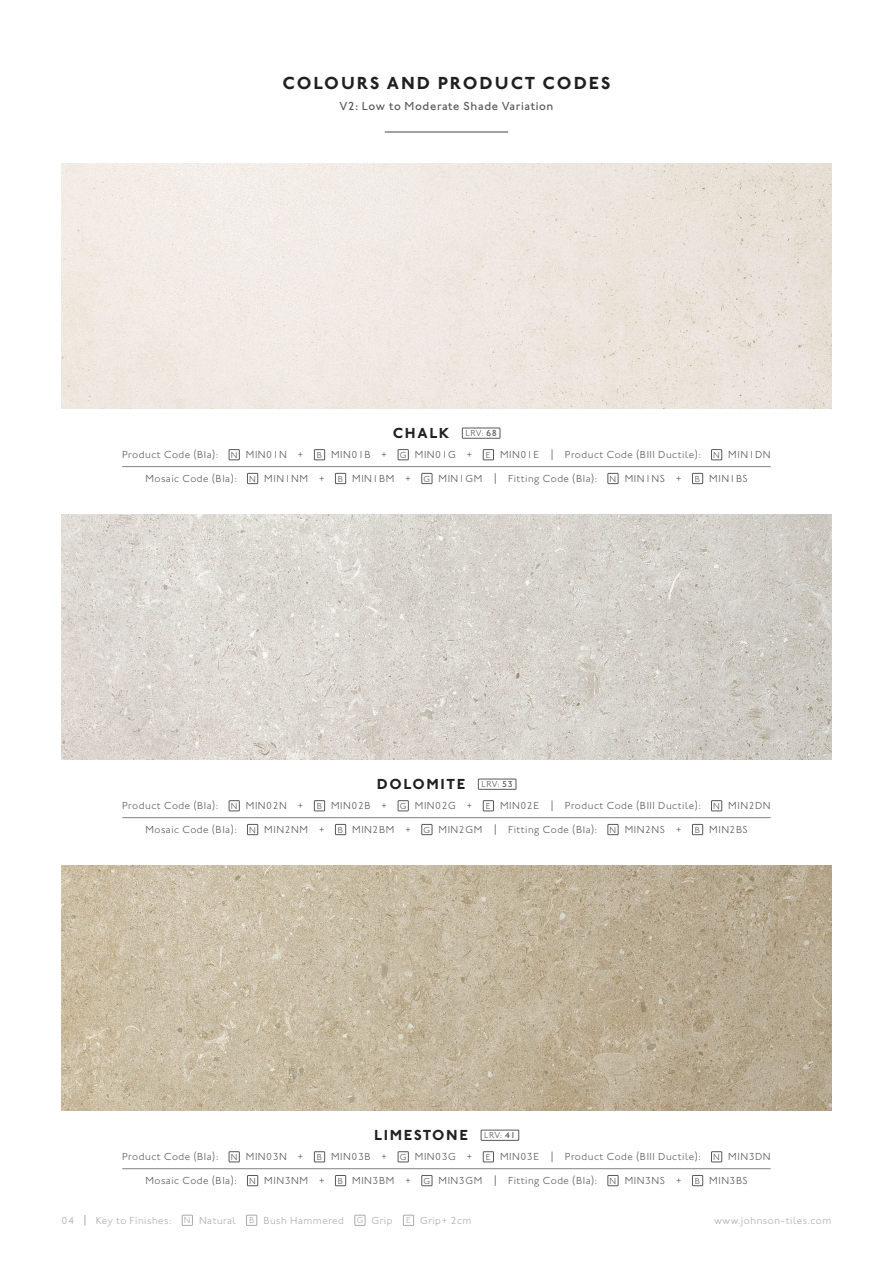
<style>
.page{position:relative;width:893px;height:1263px;background:#fff}
.page>*{position:absolute;margin:0;border:0;box-sizing:border-box;transform-origin:0 0}
.t1{font:700 18px "Johnston ITC Std";letter-spacing:.11em;color:#231f20}
.t2{font:700 15px "Johnston ITC Std";letter-spacing:.11em;color:#231f20}
.t3{font:500 12px "Johnston ITC Std";letter-spacing:.05em;color:#57585a}
.t4{font:300 10.5px "Johnston ITC Std";letter-spacing:.05em;color:#57585a}
.t5{font:300 10.5px "Johnston ITC Std";letter-spacing:.05em;color:#a8a9ad}
.t6{font:300 9px "Johnston ITC Std";letter-spacing:.025em;color:#57585a}
.t7{font:300 9px "Johnston ITC Std";color:#a8a9ad}
.s1{font-weight:500}
</style>
<div class="page">
<hr style="left:385px;top:131px;width:123px;height:2px;background:#808285">
<div style="left:246px;top:1215px;width:11px;height:10px;border:1px solid #a8a9ad"></div>
<div style="left:355px;top:1215px;width:10px;height:10px;border:1px solid #a8a9ad"></div>
<div style="left:403px;top:1215px;width:11px;height:10px;border:1px solid #a8a9ad"></div>
<div style="left:182px;top:1215px;width:11px;height:10px;border:1px solid #a8a9ad"></div>
<div style="left:462px;top:428px;width:38px;height:10px;border:1px solid #57585a"></div>
<img style="left:62px;top:164px;width:769px;height:245px">
<div style="left:229px;top:449px;width:10px;height:11px;border:1px solid #57585a"></div>
<div style="left:608px;top:473px;width:10px;height:11px;border:1px solid #57585a"></div>
<div style="left:314px;top:449px;width:11px;height:11px;border:1px solid #57585a"></div>
<div style="left:398px;top:449px;width:10px;height:11px;border:1px solid #57585a"></div>
<div style="left:711px;top:449px;width:11px;height:11px;border:1px solid #57585a"></div>
<div style="left:247px;top:473px;width:11px;height:11px;border:1px solid #57585a"></div>
<div style="left:335px;top:473px;width:11px;height:11px;border:1px solid #57585a"></div>
<hr style="left:122px;top:466px;width:649px;height:1px;background:#808285">
<div style="left:483px;top:449px;width:11px;height:11px;border:1px solid #57585a"></div>
<div style="left:422px;top:473px;width:10px;height:11px;border:1px solid #57585a"></div>
<div style="left:692px;top:473px;width:11px;height:11px;border:1px solid #57585a"></div>
<div style="left:478px;top:779px;width:38px;height:10px;border:1px solid #57585a"></div>
<img style="left:62px;top:515px;width:769px;height:245px">
<div style="left:229px;top:800px;width:10px;height:11px;border:1px solid #57585a"></div>
<div style="left:608px;top:824px;width:10px;height:11px;border:1px solid #57585a"></div>
<div style="left:314px;top:800px;width:11px;height:11px;border:1px solid #57585a"></div>
<div style="left:398px;top:800px;width:10px;height:11px;border:1px solid #57585a"></div>
<div style="left:711px;top:800px;width:11px;height:11px;border:1px solid #57585a"></div>
<div style="left:247px;top:824px;width:11px;height:11px;border:1px solid #57585a"></div>
<div style="left:335px;top:824px;width:11px;height:11px;border:1px solid #57585a"></div>
<hr style="left:122px;top:817px;width:649px;height:1px;background:#808285">
<div style="left:483px;top:800px;width:11px;height:11px;border:1px solid #57585a"></div>
<div style="left:422px;top:824px;width:10px;height:11px;border:1px solid #57585a"></div>
<div style="left:692px;top:824px;width:11px;height:11px;border:1px solid #57585a"></div>
<div style="left:481px;top:1130px;width:38px;height:10px;border:1px solid #57585a"></div>
<img style="left:62px;top:866px;width:769px;height:245px">
<div style="left:229px;top:1151px;width:10px;height:11px;border:1px solid #57585a"></div>
<div style="left:608px;top:1175px;width:10px;height:11px;border:1px solid #57585a"></div>
<div style="left:314px;top:1151px;width:11px;height:11px;border:1px solid #57585a"></div>
<div style="left:398px;top:1151px;width:10px;height:11px;border:1px solid #57585a"></div>
<div style="left:711px;top:1151px;width:11px;height:11px;border:1px solid #57585a"></div>
<div style="left:247px;top:1175px;width:11px;height:11px;border:1px solid #57585a"></div>
<div style="left:335px;top:1175px;width:11px;height:11px;border:1px solid #57585a"></div>
<hr style="left:122px;top:1168px;width:649px;height:1px;background:#808285">
<div style="left:483px;top:1151px;width:11px;height:11px;border:1px solid #57585a"></div>
<div style="left:422px;top:1175px;width:10px;height:11px;border:1px solid #57585a"></div>
<div style="left:692px;top:1175px;width:11px;height:11px;border:1px solid #57585a"></div>
<p class="t1" style="left:282px;top:72px;width:330px">COLOURS AND PRODUCT CODES</p>
<p class="t3" style="left:339px;top:99px;width:216px">V2: Low to Moderate Shade Variation</p>
<p class="t4" style="left:122px;top:449px;width:98px">Product Code (BIa):</p>
<p class="t6" style="left:231px;top:449px;width:8px">N</p>
<p class="t4" style="left:246px;top:449px;width:43px">MIN01N</p>
<p class="t2" style="left:393px;top:424px;width:58px">CHALK</p>
<p class="t6" style="left:466px;top:428px;width:33px">LRV: <span class="s1">68</span></p>
<p class="t4" style="left:298px;top:449px;width:7px">+</p>
<p class="t6" style="left:317px;top:449px;width:7px">B</p>
<p class="t4" style="left:331px;top:449px;width:41px">MIN01B</p>
<p class="t4" style="left:381px;top:449px;width:7px">+</p>
<p class="t6" style="left:400px;top:449px;width:8px">G</p>
<p class="t4" style="left:415px;top:449px;width:42px">MIN01G</p>
<p class="t4" style="left:565px;top:449px;width:137px">Product Code (BIII Ductile):</p>
<p class="t6" style="left:713px;top:449px;width:8px">N</p>
<p class="t4" style="left:728px;top:449px;width:44px">MIN1DN</p>
<p class="t4" style="left:466px;top:449px;width:7px">+</p>
<p class="t6" style="left:486px;top:449px;width:6px">E</p>
<p class="t4" style="left:500px;top:449px;width:41px">MIN01E</p>
<p class="t4" style="left:145px;top:472px;width:93px">Mosaic Code (BIa):</p>
<p class="t6" style="left:249px;top:473px;width:8px">N</p>
<p class="t4" style="left:264px;top:472px;width:45px">MIN1NM</p>
<p class="t4" style="left:319px;top:472px;width:7px">+</p>
<p class="t6" style="left:338px;top:473px;width:7px">B</p>
<p class="t4" style="left:352px;top:472px;width:44px">MIN1BM</p>
<p class="t4" style="left:508px;top:472px;width:90px">Fitting Code (BIa):</p>
<p class="t6" style="left:610px;top:473px;width:8px">N</p>
<p class="t4" style="left:625px;top:472px;width:42px">MIN1NS</p>
<p class="t4" style="left:405px;top:472px;width:7px">+</p>
<p class="t6" style="left:424px;top:473px;width:8px">G</p>
<p class="t4" style="left:439px;top:472px;width:45px">MIN1GM</p>
<p class="t4" style="left:676px;top:472px;width:7px">+</p>
<p class="t6" style="left:695px;top:473px;width:7px">B</p>
<p class="t4" style="left:709px;top:472px;width:40px">MIN1BS</p>
<p class="t4" style="left:122px;top:800px;width:98px">Product Code (BIa):</p>
<p class="t6" style="left:231px;top:800px;width:8px">N</p>
<p class="t4" style="left:246px;top:800px;width:43px">MIN02N</p>
<p class="t2" style="left:377px;top:775px;width:90px">DOLOMITE</p>
<p class="t6" style="left:482px;top:779px;width:33px">LRV: <span class="s1">53</span></p>
<p class="t4" style="left:298px;top:800px;width:7px">+</p>
<p class="t6" style="left:317px;top:800px;width:7px">B</p>
<p class="t4" style="left:331px;top:800px;width:41px">MIN02B</p>
<p class="t4" style="left:381px;top:800px;width:7px">+</p>
<p class="t6" style="left:400px;top:800px;width:8px">G</p>
<p class="t4" style="left:415px;top:800px;width:42px">MIN02G</p>
<p class="t4" style="left:565px;top:800px;width:137px">Product Code (BIII Ductile):</p>
<p class="t6" style="left:713px;top:800px;width:8px">N</p>
<p class="t4" style="left:728px;top:800px;width:44px">MIN2DN</p>
<p class="t4" style="left:466px;top:800px;width:7px">+</p>
<p class="t6" style="left:486px;top:800px;width:6px">E</p>
<p class="t4" style="left:500px;top:800px;width:41px">MIN02E</p>
<p class="t4" style="left:145px;top:823px;width:93px">Mosaic Code (BIa):</p>
<p class="t6" style="left:249px;top:824px;width:8px">N</p>
<p class="t4" style="left:264px;top:823px;width:45px">MIN2NM</p>
<p class="t4" style="left:319px;top:823px;width:7px">+</p>
<p class="t6" style="left:338px;top:824px;width:7px">B</p>
<p class="t4" style="left:352px;top:823px;width:44px">MIN2BM</p>
<p class="t4" style="left:508px;top:823px;width:90px">Fitting Code (BIa):</p>
<p class="t6" style="left:610px;top:824px;width:8px">N</p>
<p class="t4" style="left:625px;top:823px;width:42px">MIN2NS</p>
<p class="t4" style="left:405px;top:823px;width:7px">+</p>
<p class="t6" style="left:424px;top:824px;width:8px">G</p>
<p class="t4" style="left:439px;top:823px;width:45px">MIN2GM</p>
<p class="t4" style="left:676px;top:823px;width:7px">+</p>
<p class="t6" style="left:695px;top:824px;width:7px">B</p>
<p class="t4" style="left:709px;top:823px;width:40px">MIN2BS</p>
<p class="t4" style="left:122px;top:1151px;width:98px">Product Code (BIa):</p>
<p class="t6" style="left:231px;top:1151px;width:8px">N</p>
<p class="t4" style="left:246px;top:1151px;width:43px">MIN03N</p>
<p class="t2" style="left:374px;top:1126px;width:96px">LIMESTONE</p>
<p class="t6" style="left:484px;top:1130px;width:33px">LRV: <span class="s1">41</span></p>
<p class="t4" style="left:298px;top:1151px;width:7px">+</p>
<p class="t6" style="left:317px;top:1151px;width:7px">B</p>
<p class="t4" style="left:331px;top:1151px;width:41px">MIN03B</p>
<p class="t4" style="left:381px;top:1151px;width:7px">+</p>
<p class="t6" style="left:400px;top:1151px;width:8px">G</p>
<p class="t4" style="left:415px;top:1151px;width:42px">MIN03G</p>
<p class="t4" style="left:565px;top:1151px;width:137px">Product Code (BIII Ductile):</p>
<p class="t6" style="left:713px;top:1151px;width:8px">N</p>
<p class="t4" style="left:728px;top:1151px;width:44px">MIN3DN</p>
<p class="t4" style="left:466px;top:1151px;width:7px">+</p>
<p class="t6" style="left:486px;top:1151px;width:6px">E</p>
<p class="t4" style="left:500px;top:1151px;width:41px">MIN03E</p>
<p class="t4" style="left:145px;top:1174px;width:93px">Mosaic Code (BIa):</p>
<p class="t6" style="left:249px;top:1175px;width:8px">N</p>
<p class="t4" style="left:264px;top:1174px;width:45px">MIN3NM</p>
<p class="t4" style="left:319px;top:1174px;width:7px">+</p>
<p class="t6" style="left:338px;top:1175px;width:7px">B</p>
<p class="t4" style="left:352px;top:1174px;width:44px">MIN3BM</p>
<p class="t4" style="left:508px;top:1174px;width:90px">Fitting Code (BIa):</p>
<p class="t6" style="left:610px;top:1175px;width:8px">N</p>
<p class="t4" style="left:625px;top:1174px;width:42px">MIN3NS</p>
<p class="t4" style="left:405px;top:1174px;width:7px">+</p>
<p class="t6" style="left:424px;top:1175px;width:8px">G</p>
<p class="t4" style="left:439px;top:1174px;width:45px">MIN3GM</p>
<p class="t4" style="left:676px;top:1174px;width:7px">+</p>
<p class="t6" style="left:695px;top:1175px;width:7px">B</p>
<p class="t4" style="left:709px;top:1174px;width:40px">MIN3BS</p>
<p class="t5" style="left:96px;top:1214px;width:77px">Key to Finishes:</p>
<p class="t7" style="left:184px;top:1215px;width:8px">N</p>
<p class="t5" style="left:199px;top:1214px;width:38px">Natural</p>
<p class="t7" style="left:249px;top:1215px;width:7px">B</p>
<p class="t5" style="left:263px;top:1214px;width:82px">Bush Hammered</p>
<p class="t7" style="left:357px;top:1215px;width:8px">G</p>
<p class="t5" style="left:372px;top:1214px;width:22px">Grip</p>
<p class="t7" style="left:406px;top:1215px;width:6px">E</p>
<p class="t5" style="left:420px;top:1214px;width:53px">Grip+ 2cm</p>
<p class="t5" style="left:62px;top:1214px;width:14px">04</p>
<p class="t5" style="left:715px;top:1214px;width:118px">www.johnson-tiles.com</p>
</div>
